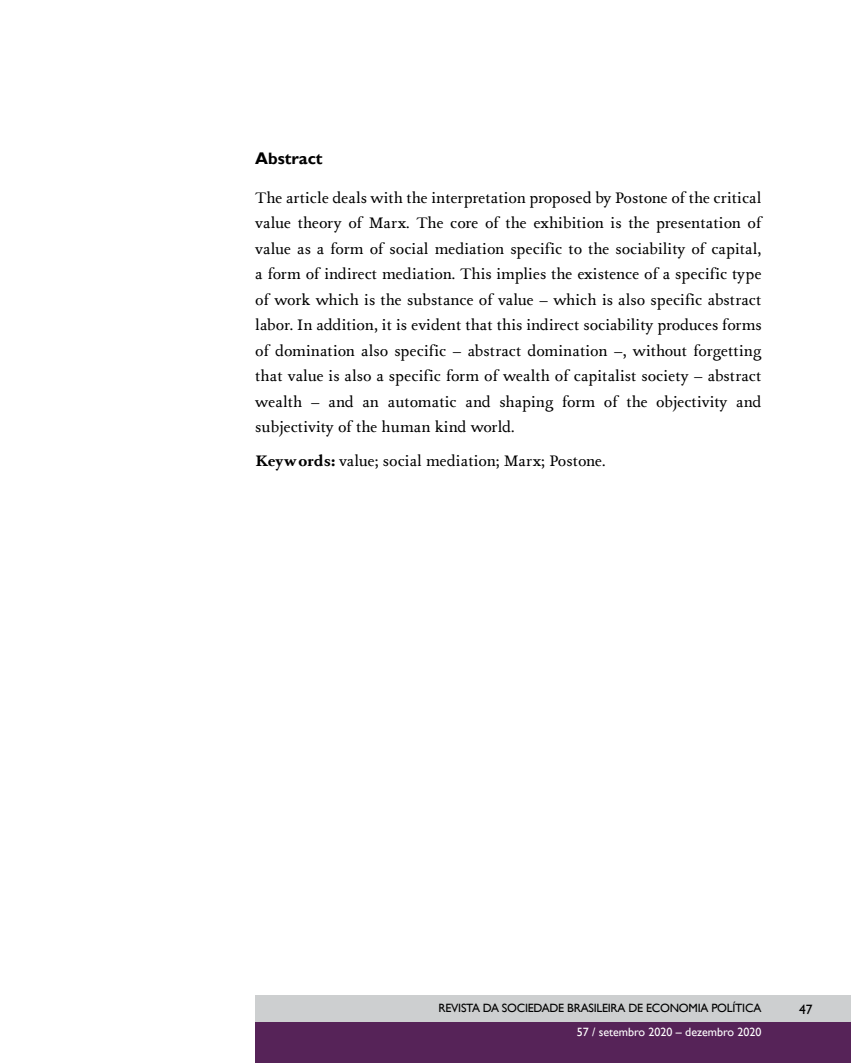
<style>
.page{position:relative;width:851px;height:1063px;background:#fff}
.page>*{position:absolute;margin:0;border:0;box-sizing:border-box;transform-origin:0 0}
.t1{font:16.5px/25.5px "Isidora";color:#000;text-align:justify}
.t2{font:700 16.5px "Gill Sans";color:#000}
.t3{font:13.5px "Gill Sans";color:#000}
.t4{font:12px "Gill Sans";letter-spacing:-.02em;color:#000}
.t5{font:12px "Gill Sans";color:#fff}
.s1{font-weight:700}
</style>
<div class="page">
<div style="left:255px;top:1022px;width:595px;height:41px;background:#562358"></div>
<div style="left:255px;top:995px;width:595px;height:27px;background:#cdcfd0"></div>
<p class="t2" style="left:255px;top:149px;width:69px">Abstract</p>
<p class="t1" style="left:255px;top:184px;width:508px">The article deals with the interpretation proposed by Postone of the critical value theory of Marx. The core of the exhibition is the presentation of value as a form of social mediation specific to the sociability of capital, a form of indirect mediation. This implies the existence of a specific type of work which is the substance of value – which is also specific abstract labor. In addition, it is evident that this indirect sociability produces forms of domination also specific – abstract domination –, without forgetting that value is also a specific form of wealth of capitalist society – abstract wealth – and an automatic and shaping form of the objectivity and subjectivity of the human kind world.</p>
<p class="t1" style="left:255px;top:447px;width:352px"><span class="s1">Keywords:</span> value; social mediation; Marx; Postone.</p>
<p class="t4" style="left:438px;top:1001px;width:324px">REVISTA DA SOCIEDADE BRASILEIRA DE ECONOMIA POLÍTICA</p>
<p class="t5" style="left:576px;top:1025px;width:186px">57 / setembro 2020 – dezembro 2020</p>
<p class="t3" style="left:799px;top:1001px;width:15px">47</p>
</div>
